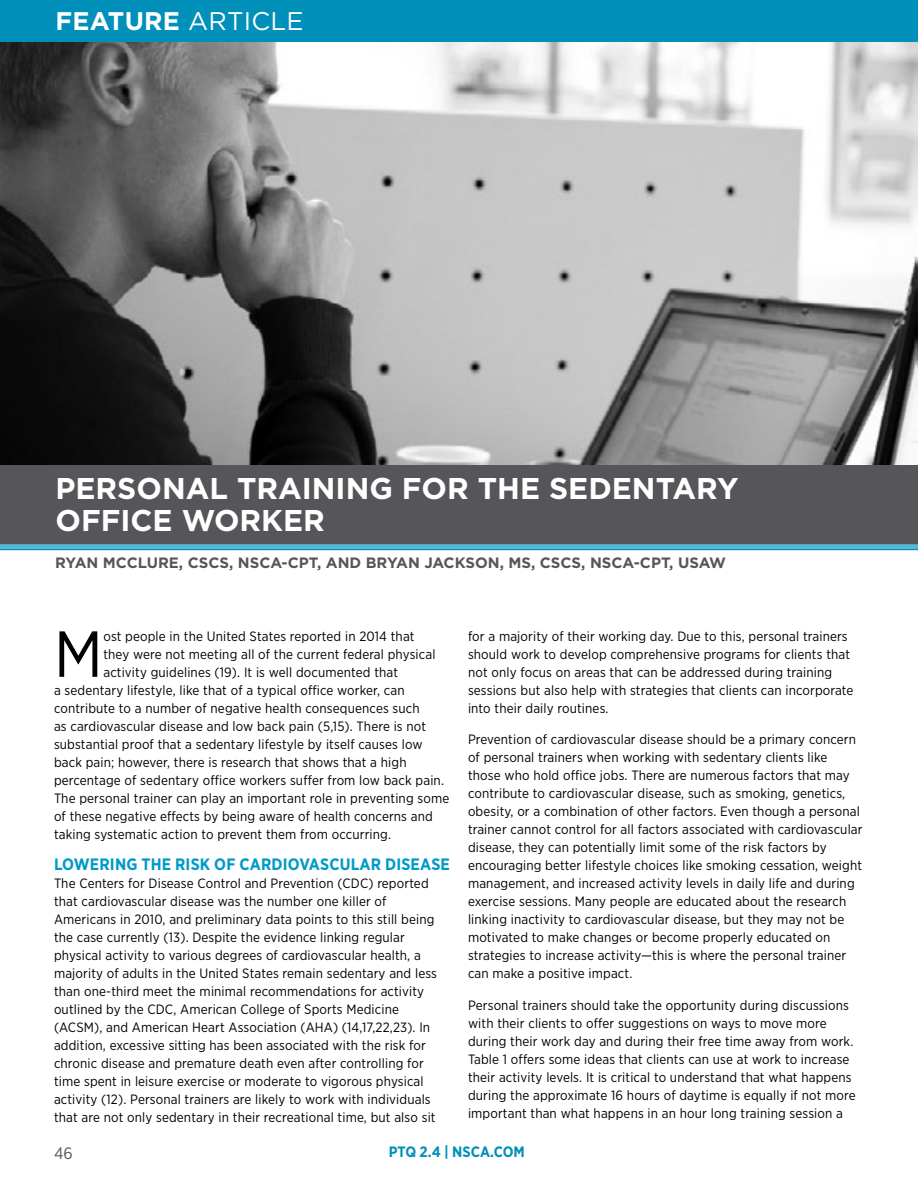
<style>
.page{position:relative;width:918px;height:1188px;background:#fff}
.page>*{position:absolute;margin:0;border:0;box-sizing:border-box;transform-origin:0 0}
.t1{font:64.95px "Gotham Narrow";color:#000}
.t2{font:700 30px/31.5px "Gotham";color:#fff}
.t3{font:700 25.5px "Gotham";letter-spacing:.01em;color:#fff}
.t4{font:700 16.5px "Gotham Narrow";letter-spacing:.01em;color:#009ac7}
.t5{font:16.5px "Gotham Narrow";color:#56565a}
.t6{font:700 15px "Gotham";color:#56565a}
.t7{font:700 15px "Gotham Narrow";color:#0090ba}
.t8{font:13.5px/18px "Gotham Narrow";letter-spacing:.01em;color:#000}
.s1{font-weight:400}
</style>
<div class="page">
<div style="left:0;top:460px;width:918px;height:89px;background:#56565a"></div>
<div style="left:0;top:544px;width:918px;height:6px;background:#56b6d3"></div>
<img style="left:0;top:0;width:918px;height:464px">
<div style="left:0;top:0;width:917px;height:42px;background:#0090ba"></div>
<h3 class="t3" style="left:56px;top:4px;width:250px">FEATURE <span class="s1">ARTICLE</span></h3>
<h2 class="t2" style="left:56px;top:473px;width:685px">PERSONAL TRAINING FOR THE SEDENTARY<br>OFFICE WORKER</h2>
<p class="t6" style="left:55px;top:553px;width:672px">RYAN MCCLURE, CSCS, NSCA-CPT, AND BRYAN JACKSON, MS, CSCS, NSCA-CPT, USAW</p>
<h1 class="t1" style="left:54px;top:614px;width:50px">M</h1>
<p class="t8" style="left:103px;top:627px;width:313px">ost people in the United States reported in 2014 that</p>
<p class="t8" style="left:103px;top:645px;width:334px">they were not meeting all of the current federal physical</p>
<p class="t8" style="left:103px;top:663px;width:296px">activity guidelines (19). It is well documented that</p>
<p class="t8" style="left:54px;top:681px;width:352px">a sedentary lifestyle, like that of a typical office worker, can</p>
<p class="t8" style="left:54px;top:699px;width:367px">contribute to a number of negative health consequences such</p>
<p class="t8" style="left:54px;top:717px;width:374px">as cardiovascular disease and low back pain (5,15). There is not</p>
<p class="t8" style="left:54px;top:735px;width:370px">substantial proof that a sedentary lifestyle by itself causes low</p>
<p class="t8" style="left:54px;top:753px;width:354px">back pain; however, there is research that shows that a high</p>
<p class="t8" style="left:54px;top:771px;width:392px">percentage of sedentary office workers suffer from low back pain.</p>
<p class="t8" style="left:54px;top:789px;width:397px">The personal trainer can play an important role in preventing some</p>
<p class="t8" style="left:54px;top:807px;width:380px">of these negative effects by being aware of health concerns and</p>
<p class="t8" style="left:54px;top:825px;width:339px">taking systematic action to prevent them from occurring.</p>
<p class="t4" style="left:54px;top:854px;width:397px">LOWERING THE RISK OF CARDIOVASCULAR DISEASE</p>
<p class="t8" style="left:54px;top:874px;width:385px">The Centers for Disease Control and Prevention (CDC) reported that cardiovascular disease was the number one killer of Americans in 2010, and preliminary data points to this still being the case currently (13). Despite the evidence linking regular physical activity to various degrees of cardiovascular health, a majority of adults in the United States remain sedentary and less than one-third meet the minimal recommendations for activity outlined by the CDC, American College of Sports Medicine (ACSM), and American Heart Association (AHA) (14,17,22,23). In addition, excessive sitting has been associated with the risk for chronic disease and premature death even after controlling for time spent in leisure exercise or moderate to vigorous physical activity (12). Personal trainers are likely to work with individuals that are not only sedentary in their recreational time, but also sit</p>
<p class="t8" style="left:468px;top:627px;width:387px">for a majority of their working day. Due to this, personal trainers should work to develop comprehensive programs for clients that not only focus on areas that can be addressed during training sessions but also help with strategies that clients can incorporate into their daily routines.</p>
<p class="t8" style="left:468px;top:730px;width:396px">Prevention of cardiovascular disease should be a primary concern of personal trainers when working with sedentary clients like those who hold office jobs. There are numerous factors that may contribute to cardiovascular disease, such as smoking, genetics, obesity, or a combination of other factors. Even though a personal trainer cannot control for all factors associated with cardiovascular disease, they can potentially limit some of the risk factors by encouraging better lifestyle choices like smoking cessation, weight management, and increased activity levels in daily life and during exercise sessions. Many people are educated about the research linking inactivity to cardiovascular disease, but they may not be motivated to make changes or become properly educated on strategies to increase activity—this is where the personal trainer can make a positive impact.</p>
<p class="t8" style="left:468px;top:996px;width:389px">Personal trainers should take the opportunity during discussions with their clients to offer suggestions on ways to move more during their work day and during their free time away from work.<br>Table 1 offers some ideas that clients can use at work to increase their activity levels. It is critical to understand that what happens during the approximate 16 hours of daytime is equally if not more important than what happens in an hour long training session a</p>
<p class="t5" style="left:54px;top:1143px;width:20px">46</p>
<p class="t7" style="left:389px;top:1142px;width:138px">PTQ 2.4 | NSCA.COM</p>
</div>
